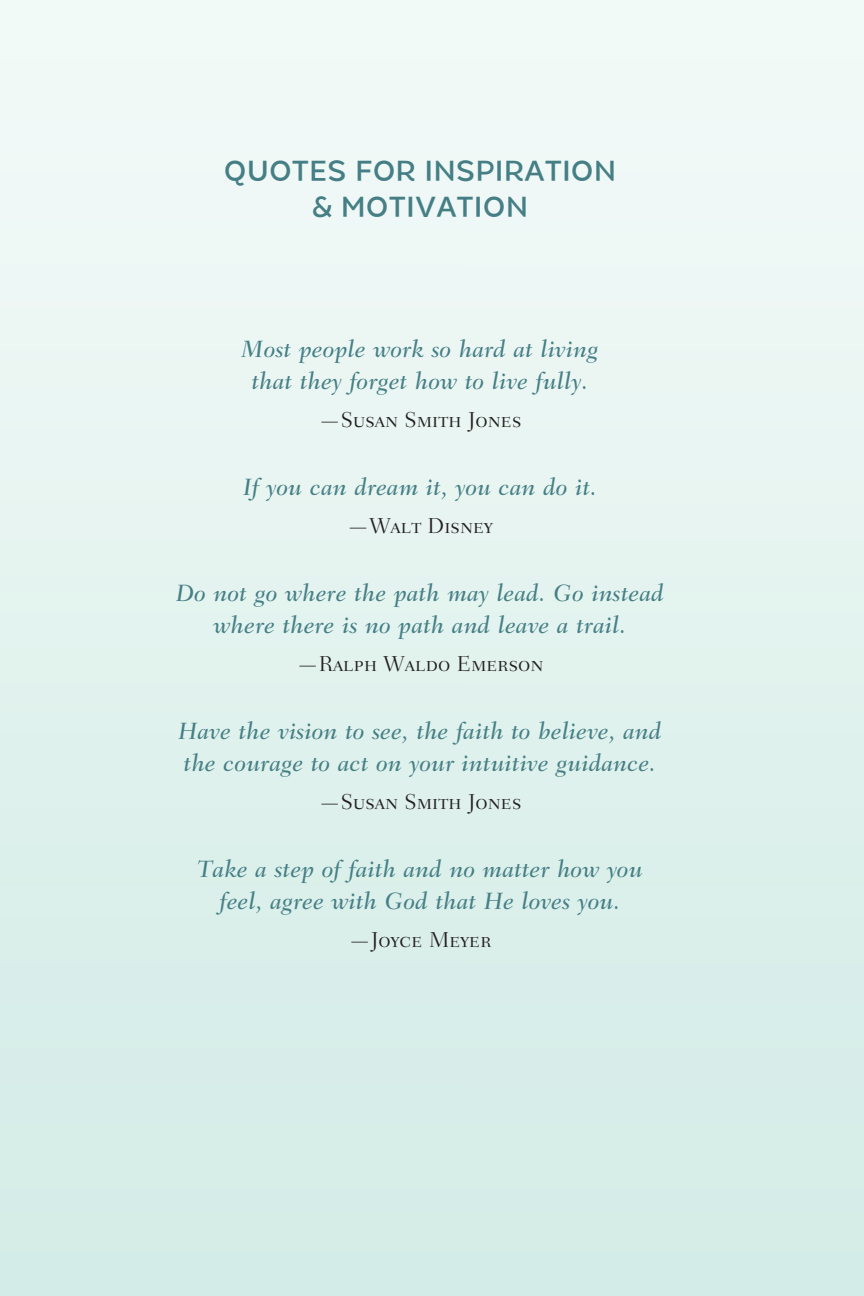
<style>
.page{position:relative;width:864px;height:1296px;background:#fff}
.page>*{position:absolute;margin:0;border:0;box-sizing:border-box;transform-origin:0 0}
.t1{font:500 28px/36px "Chamfort Family";letter-spacing:.005em;color:#457f85;text-align:center}
.t2{font:italic 500 24px/32px "Fairfield LH";letter-spacing:.01em;color:#457f85;text-align:center}
.t3{font:22px "Fairfield LH Light SC";letter-spacing:.005em;color:#231f20}
</style>
<div class="page">
<p class="t1" style="left:224px;top:151px;width:394px">QUOTES FOR INSPIRATION &amp; MOTIVATION</p>
<p class="t2" style="left:242px;top:333px;width:358px">Most people work so hard at living that they forget how to live fully.</p>
<p class="t3" style="left:319px;top:408px;width:204px">—Susan Smith Jones</p>
<p class="t2" style="left:243px;top:471px;width:356px">If you can dream it, you can do it.</p>
<p class="t3" style="left:347px;top:514px;width:147px">—Walt Disney</p>
<p class="t2" style="left:176px;top:577px;width:489px">Do not go where the path may lead. Go instead where there is no path and leave a trail.</p>
<p class="t3" style="left:297px;top:652px;width:248px">—Ralph Waldo Emerson</p>
<p class="t2" style="left:179px;top:715px;width:485px;text-align:left">Have the vision to see, the faith to believe, and the courage to act on your intuitive guidance.</p>
<p class="t3" style="left:319px;top:790px;width:204px">—Susan Smith Jones</p>
<p class="t2" style="left:197px;top:853px;width:447px">Take a step of faith and no matter how you feel, agree with God that He loves you.</p>
<p class="t3" style="left:349px;top:928px;width:144px">—Joyce Meyer</p>
</div>
